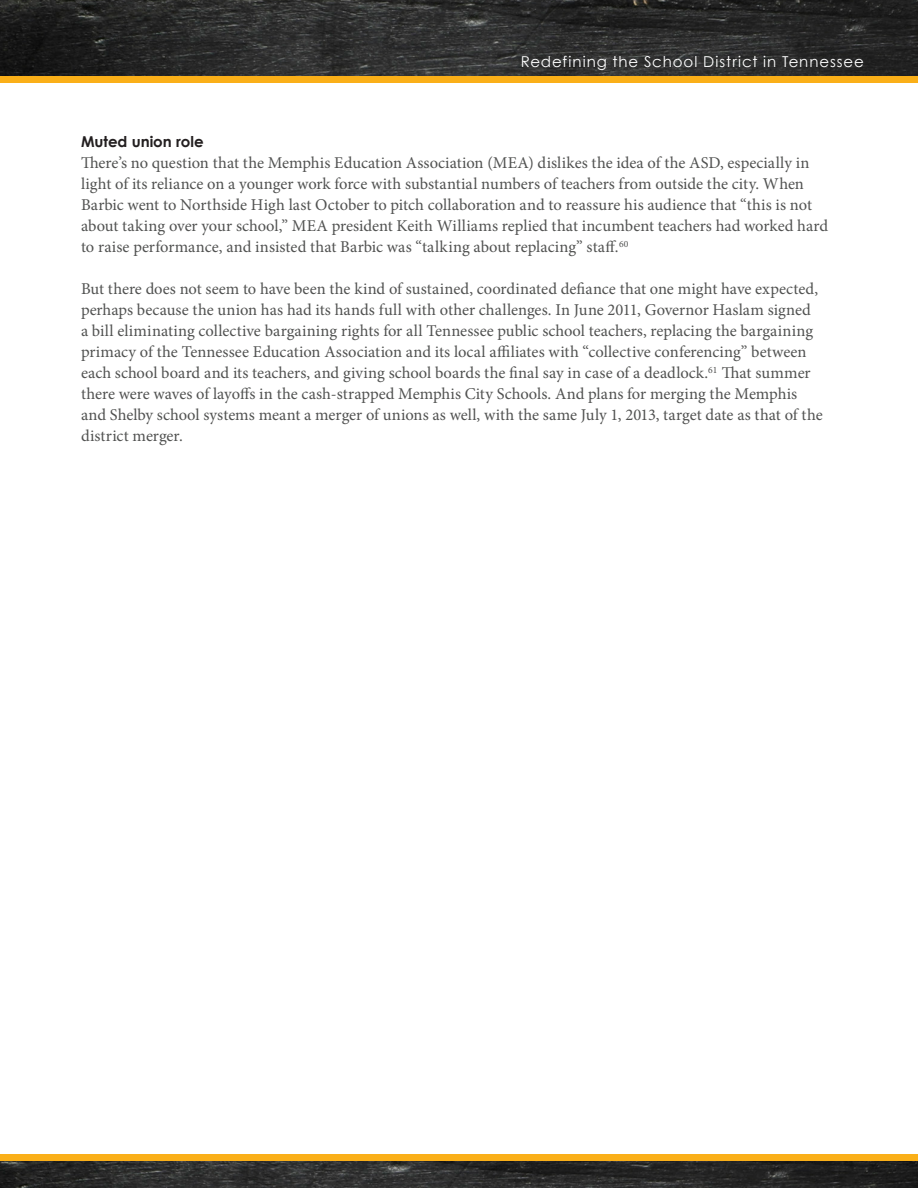
<style>
.page{position:relative;width:918px;height:1188px;background:#fff}
.page>*{position:absolute;margin:0;border:0;box-sizing:border-box;transform-origin:0 0}
.t1{font:16.5px/21px "Minion Pro";color:#515251}
.t2{font:15px "Century Gothic";letter-spacing:.06em;color:#fff}
.t3{font:700 15px "Century Gothic";color:#231f20}
</style>
<div class="page">
<img style="left:0;top:0;width:918px;height:77px">
<img style="left:0;top:1161px;width:918px;height:27px">
<div style="left:0;top:77px;width:918px;height:6px;background:#faaf18"></div>
<div style="left:0;top:1154px;width:918px;height:7px;background:#faaf18"></div>
<p class="t2" style="left:521px;top:52px;width:345px">Redefining the School District in Tennessee</p>
<p class="t3" style="left:81px;top:132px;width:124px">Muted union role</p>
<p class="t1" style="left:81px;top:152px;width:749px">There’s no question that the Memphis Education Association (MEA) dislikes the idea of the ASD, especially in light of its reliance on a younger work force with substantial numbers of teachers from outside the city. When Barbic went to Northside High last October to pitch collaboration and to reassure his audience that “this is not about taking over your school,” MEA president Keith Williams replied that incumbent teachers had worked hard to raise performance, and insisted that Barbic was “talking about replacing” staff.<sup>60</sup></p>
<p class="t1" style="left:81px;top:278px;width:743px">But there does not seem to have been the kind of sustained, coordinated defiance that one might have expected, perhaps because the union has had its hands full with other challenges. In June 2011, Governor Haslam signed<br>a bill eliminating collective bargaining rights for all Tennessee public school teachers, replacing the bargaining primacy of the Tennessee Education Association and its local affiliates with “collective conferencing” between each school board and its teachers, and giving school boards the final say in case of a deadlock.<sup>61</sup> That summer there were waves of layoffs in the cash-strapped Memphis City Schools. And plans for merging the Memphis and Shelby school systems meant a merger of unions as well, with the same July 1, 2013, target date as that of the district merger.</p>
</div>
